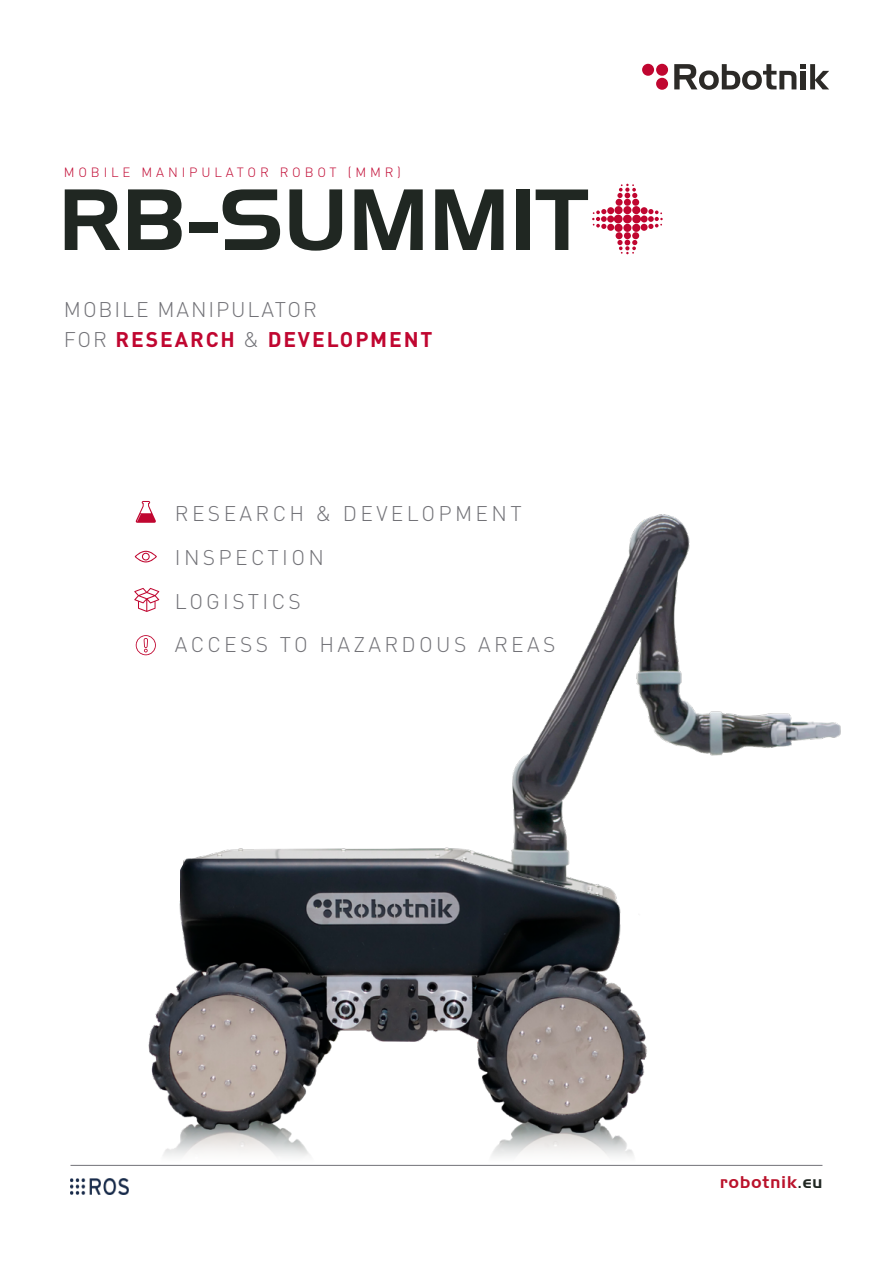
<style>
.page{position:relative;width:893px;height:1263px;background:#fff}
.page>*{position:absolute;margin:0;border:0;box-sizing:border-box;transform-origin:0 0}
.t1{font:84.45px "Handel Gothic BT";color:#202722}
.t2{font:300 21px/43.7px "DIN Pro";letter-spacing:.16em;color:#727277}
.t3{font:300 21px/30px "DIN Pro";letter-spacing:.09em;color:#727277}
.t4{font:16.5px "Handel Gothic BT";letter-spacing:.07em;color:#ba122b}
.t5{font:300 13.2px "DIN Pro";letter-spacing:.29em;color:#c00630}
.s1{font-weight:700;color:#c00630}
.s2{color:#202722}
</style>
<div class="page">
<div style="left:624px;top:199px;width:7px;height:7px;background:#c00630;border-radius:50%"></div>
<div style="left:623px;top:206px;width:8px;height:8px;background:#c00630;border-radius:50%"></div>
<div style="left:623px;top:215px;width:9px;height:8px;background:#c00630;border-radius:50%"></div>
<div style="left:623px;top:224px;width:8px;height:8px;background:#c00630;border-radius:50%"></div>
<div style="left:624px;top:232px;width:7px;height:7px;background:#c00630;border-radius:50%"></div>
<div style="left:632px;top:199px;width:7px;height:7px;background:#c00630;border-radius:50%"></div>
<svg style="left:632px;top:206px;width:9px;height:8px"></svg>
<div style="left:632px;top:232px;width:7px;height:7px;background:#c00630;border-radius:50%"></div>
<div style="left:616px;top:199px;width:7px;height:7px;background:#c00630;border-radius:50%"></div>
<div style="left:614px;top:206px;width:9px;height:8px;background:#c00630;border-radius:50%"></div>
<div style="left:614px;top:224px;width:9px;height:8px;background:#c00630;border-radius:50%"></div>
<div style="left:616px;top:232px;width:7px;height:7px;background:#c00630;border-radius:50%"></div>
<svg style="left:617px;top:184px;width:20px;height:14px"></svg>
<svg style="left:617px;top:240px;width:20px;height:14px"></svg>
<svg style="left:632px;top:209px;width:31px;height:23px"></svg>
<svg style="left:592px;top:209px;width:31px;height:20px"></svg>
<img style="left:70px;top:1178px;width:59px;height:16px">
<hr style="left:70px;top:1165px;width:752px;height:1px;background:#727277">
<svg style="left:136px;top:501px;width:20px;height:22px"></svg>
<svg style="left:135px;top:551px;width:22px;height:11px"></svg>
<svg style="left:136px;top:635px;width:20px;height:20px"></svg>
<svg style="left:674px;top:64px;width:155px;height:26px"></svg>
<div style="left:656px;top:64px;width:12px;height:12px;background:#c00630;border-radius:50%"></div>
<div style="left:656px;top:78px;width:12px;height:12px;background:#c00630;border-radius:50%"></div>
<div style="left:642px;top:64px;width:12px;height:12px;background:#c00630;border-radius:50%"></div>
<svg style="left:134px;top:588px;width:26px;height:24px"></svg>
<img style="left:195px;top:514px;width:646px;height:344px">
<img style="left:147px;top:1138px;width:552px;height:28px">
<img style="left:148px;top:858px;width:499px;height:280px">
<p class="t5" style="left:64px;top:162px;width:339px">MOBILE MANIPULATOR ROBOT (MMR)</p>
<h1 class="t1" style="left:58px;top:169px;width:531px">RB-SUMMIT</h1>
<p class="t3" style="left:64px;top:293px;width:370px">MOBILE MANIPULATOR<br>FOR <span class="s1">RESEARCH</span> &amp; <span class="s1">DEVELOPMENT</span></p>
<p class="t2" style="left:175px;top:490px;width:382px">RESEARCH &amp; DEVELOPMENT<br>INSPECTION<br>LOGISTICS<br>ACCESS TO HAZARDOUS AREAS</p>
<p class="t4" style="left:720px;top:1172px;width:104px">robotnik<span class="s2">.eu</span></p>
</div>
